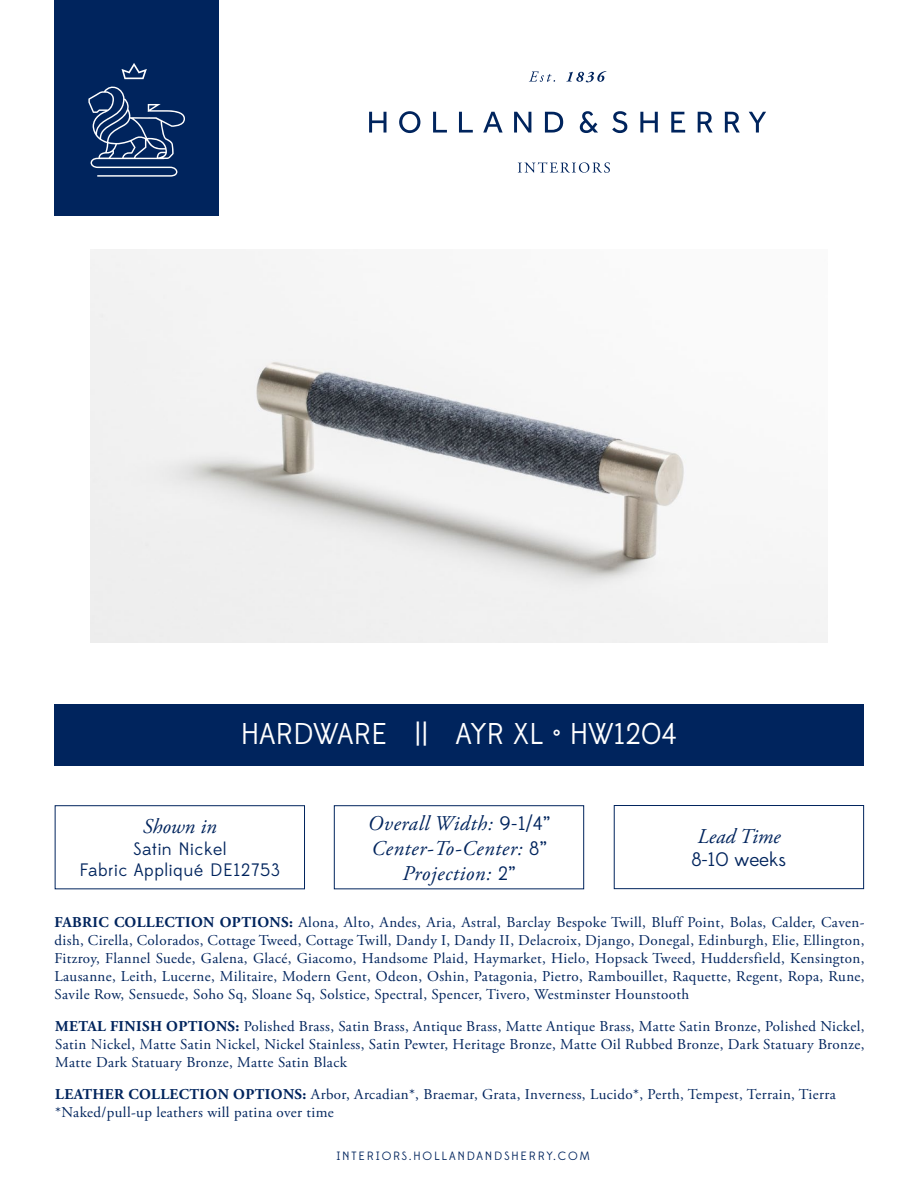
<style>
.page{position:relative;width:918px;height:1188px;background:#fff}
.page>*{position:absolute;margin:0;border:0;box-sizing:border-box;transform-origin:0 0}
.t1{font:30px "Edmondsans";color:#fff}
.t2{font:italic 21px/25.2px "Adobe Garamond Pro";letter-spacing:.03em;color:#00245d;text-align:center}
.t3{font:italic 21px "Adobe Garamond Pro";color:#00245d}
.t4{font:19.5px "Edmondsans";color:#00245d}
.t5{font:18px/21.6px "Edmondsans";letter-spacing:.03em;color:#00245d;text-align:center}
.t6{font:15px/18px "Adobe Garamond Pro";letter-spacing:.025em;color:#00245d;text-align:justify}
.t7{font:12px "Edmondsans";letter-spacing:.15em;color:#00245d}
.s1{font-family:"Edmondsans";font-style:normal;font-size:19.5px}
.s2{font-weight:700}
</style>
<div class="page">
<div style="left:54px;top:704px;width:810px;height:62px;background:#00245d"></div>
<div style="left:54px;top:0;width:165px;height:216px;background:#00245d"></div>
<svg style="left:122px;top:63px;width:25px;height:16px"></svg>
<svg style="left:88px;top:86px;width:96px;height:90px"></svg>
<svg style="left:518px;top:162px;width:92px;height:11px"></svg>
<svg style="left:529px;top:71px;width:26px;height:11px"></svg>
<svg style="left:566px;top:71px;width:40px;height:11px"></svg>
<svg style="left:369px;top:112px;width:17px;height:21px"></svg>
<svg style="left:399px;top:111px;width:21px;height:22px"></svg>
<svg style="left:433px;top:112px;width:14px;height:21px"></svg>
<svg style="left:459px;top:112px;width:14px;height:21px"></svg>
<svg style="left:483px;top:112px;width:20px;height:21px"></svg>
<svg style="left:514px;top:112px;width:17px;height:21px"></svg>
<svg style="left:545px;top:112px;width:18px;height:21px"></svg>
<svg style="left:580px;top:111px;width:18px;height:22px"></svg>
<svg style="left:612px;top:111px;width:15px;height:22px"></svg>
<svg style="left:640px;top:112px;width:18px;height:21px"></svg>
<svg style="left:671px;top:112px;width:14px;height:21px"></svg>
<svg style="left:698px;top:112px;width:15px;height:21px"></svg>
<svg style="left:725px;top:112px;width:15px;height:21px"></svg>
<svg style="left:749px;top:112px;width:17px;height:21px"></svg>
<img style="left:90px;top:249px;width:738px;height:394px">
<div style="left:55px;top:805px;width:250px;height:84px;border:1px solid #00245d"></div>
<div style="left:334px;top:805px;width:250px;height:84px;border:1px solid #00245d"></div>
<div style="left:614px;top:805px;width:250px;height:84px;border:1px solid #00245d"></div>
<h1 class="t1" style="left:241px;top:717px;width:437px">HARDWARE || AYR XL • HW1204</h1>
<h2 class="t2" style="left:143px;top:815px;width:75px">Shown in</h2>
<p class="t5" style="left:80px;top:839px;width:202px">Satin Nickel<br>Fabric Appliqué DE12753</p>
<h2 class="t2" style="left:368px;top:811px;width:184px">Overall Width: <span class="s1">9-1/4”<br></span>Center-To-Center: <span class="s1">8”<br></span>Projection: <span class="s1">2”</span></h2>
<h2 class="t3" style="left:697px;top:824px;width:85px">Lead Time</h2>
<h3 class="t4" style="left:691px;top:849px;width:96px">8-10 weeks</h3>
<p class="t6" style="left:55px;top:914px;width:812px"><span class="s2">FABRIC COLLECTION OPTIONS:</span> Alona, Alto, Andes, Aria, Astral, Barclay Bespoke Twill, Bluff Point, Bolas, Calder, Caven&shy;dish, Cirella, Colorados, Cottage Tweed, Cottage Twill, Dandy I, Dandy II, Delacroix, Django, Donegal, Edinburgh, Elie, Ellington, Fitzroy, Flannel Suede, Galena, Glacé, Giacomo, Handsome Plaid, Haymarket, Hielo, Hopsack Tweed, Huddersfield, Kensington, Lausanne, Leith, Lucerne, Militaire, Modern Gent, Odeon, Oshin, Patagonia, Pietro, Rambouillet, Raquette, Regent, Ropa, Rune, Savile Row, Sensuede, Soho Sq, Sloane Sq, Solstice, Spectral, Spencer, Tivero, Westminster Hounstooth</p>
<p class="t6" style="left:55px;top:1017px;width:811px"><span class="s2">METAL FINISH OPTIONS:</span> Polished Brass, Satin Brass, Antique Brass, Matte Antique Brass, Matte Satin Bronze, Polished Nickel, Satin Nickel, Matte Satin Nickel, Nickel Stainless, Satin Pewter, Heritage Bronze, Matte Oil Rubbed Bronze, Dark Statuary Bronze, Matte Dark Statuary Bronze, Matte Satin Black</p>
<p class="t6" style="left:55px;top:1086px;width:782px"><span class="s2">LEATHER COLLECTION OPTIONS:</span> Arbor, Arcadian*, Braemar, Grata, Inverness, Lucido*, Perth, Tempest, Terrain, Tierra *Naked/pull-up leathers will patina over time</p>
<p class="t7" style="left:336px;top:1149px;width:255px">INTERIORS.HOLLANDANDSHERRY.COM</p>
</div>
